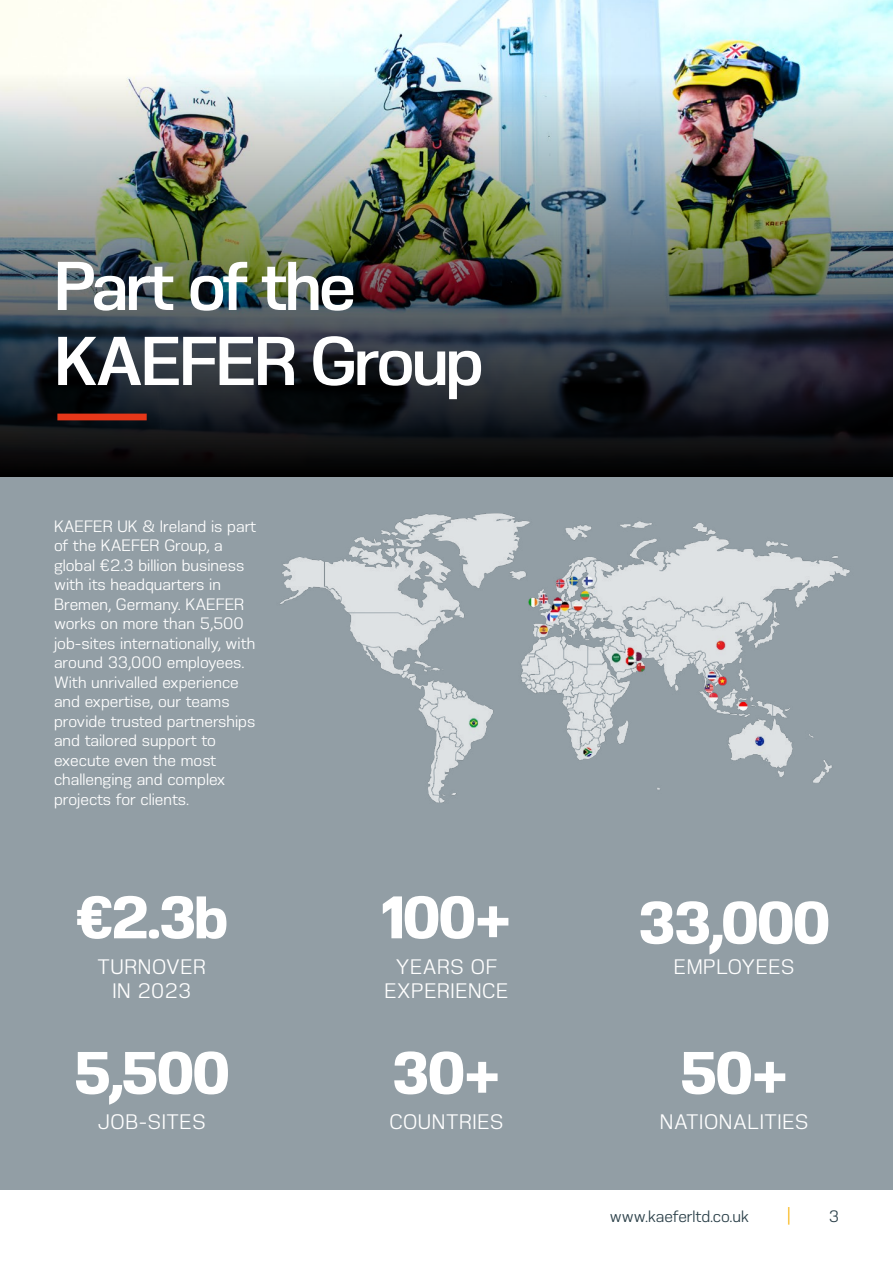
<style>
.page{position:relative;width:893px;height:1263px;background:#fff}
.page>*{position:absolute;margin:0;border:0;box-sizing:border-box;transform-origin:0 0}
.t1{font:500 69px/75px "KAEFER";letter-spacing:-.04em;color:#fff}
.t2{font:700 60px "KAEFER";letter-spacing:-.04em;color:#fff}
.t3{font:21px/24px "KAEFER";letter-spacing:.03em;color:#fff;text-align:center}
.t4{font:16.5px/19.5px "KAEFER";color:#fff}
.t5{font:16.5px "KAEFER";color:#2c414a}
.t6{font:16.5px "KAEFER";color:#f9b000}
</style>
<div class="page">
<div style="left:0;top:466px;width:893px;height:723px;background:#929ea5"></div>
<img style="left:0;top:0;width:893px;height:74px">
<img style="left:0;top:74px;width:893px;height:402px">
<img style="left:280px;top:513px;width:570px;height:290px">
<div style="left:57px;top:414px;width:90px;height:6px;background:#e63719"></div>
<h1 class="t1" style="left:54px;top:249px;width:431px">Part of the<br>KAEFER Group</h1>
<p class="t4" style="left:54px;top:516px;width:204px">KAEFER UK &amp; Ireland is part of the KAEFER Group, a global €2.3 billion business with its headquarters in<br>Bremen, Germany. KAEFER works on more than 5,500 job-sites internationally, with around 33,000 employees.<br>With unrivalled experience and expertise, our teams provide trusted partnerships and tailored support to execute even the most challenging and complex projects for clients.</p>
<h2 class="t2" style="left:75px;top:884px;width:154px">€2.3b</h2>
<h2 class="t2" style="left:381px;top:884px;width:133px">100+</h2>
<h2 class="t2" style="left:638px;top:889px;width:194px">33,000</h2>
<p class="t3" style="left:97px;top:954px;width:110px">TURNOVER<br>IN 2023</p>
<p class="t3" style="left:385px;top:954px;width:125px">YEARS OF<br>EXPERIENCE</p>
<p class="t3" style="left:674px;top:954px;width:122px">EMPLOYEES</p>
<h2 class="t2" style="left:73px;top:1040px;width:159px">5,500</h2>
<h2 class="t2" style="left:392px;top:1040px;width:111px">30+</h2>
<h2 class="t2" style="left:679px;top:1040px;width:111px">50+</h2>
<p class="t3" style="left:98px;top:1110px;width:109px">JOB-SITES</p>
<p class="t3" style="left:390px;top:1110px;width:115px">COUNTRIES</p>
<p class="t3" style="left:660px;top:1110px;width:150px">NATIONALITIES</p>
<p class="t5" style="left:610px;top:1207px;width:141px">www.kaeferltd.co.uk</p>
<p class="t6" style="left:787px;top:1205px;width:6px">|</p>
<p class="t5" style="left:829px;top:1207px;width:12px">3</p>
</div>
